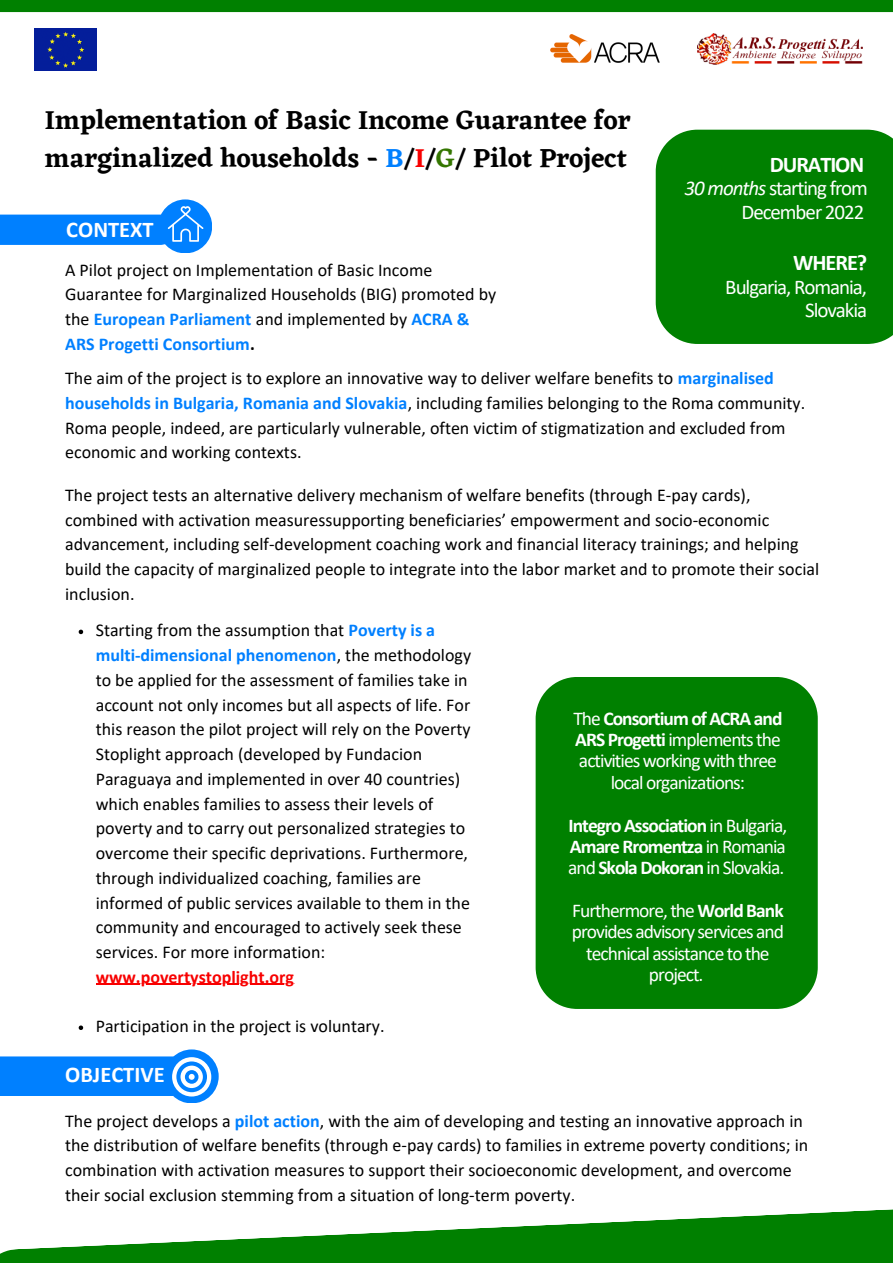
<style>
.page{position:relative;width:893px;height:1264px;background:#fff}
.page>*{position:absolute;margin:0;border:0;box-sizing:border-box;transform-origin:0 0}
.t1{font:600 27px/37px "Eczar";color:#000}
.t2{font:700 22.5px "Calibri";color:#fff}
.t3{font:700 22.5px "Calibri";letter-spacing:-.05em;color:#fff}
.t4{font:21px/23.5px "Calibri";letter-spacing:-.05em;color:#fff;text-align:right}
.t5{font:19.5px/21.3px "Calibri";letter-spacing:-.05em;color:#fff;text-align:center}
.t6{font:700 19.5px/21.3px "Calibri";letter-spacing:-.05em;color:#fff;text-align:justify}
.t7{font:18px/24.8px "Calibri";color:#000}
.s1{color:#0080ff}
.s2{color:#f80000}
.s3{color:#347600}
.s4{font-weight:700;color:#0080ff}
.s5{font-weight:700}
.s6{font-style:italic}
.s7{font-weight:700;color:#f80000}
.s8{font-weight:400}
</style>
<div class="page">
<img style="left:550px;top:34px;width:110px;height:29px">
<img style="left:698px;top:33px;width:164px;height:32px">
<svg style="left:0;top:1209px;width:892px;height:53px;fill:#008000"></svg>
<div style="left:0;top:0;width:892px;height:12px;background:#008000"></div>
<img style="left:34px;top:28px;width:62px;height:42px">
<div style="left:655px;top:130px;width:237px;height:214px;background:#008000"></div>
<div style="left:535px;top:677px;width:282px;height:331px;background:#008000"></div>
<div style="left:158px;top:199px;width:54px;height:54px;background:#0080ff;border-radius:50%"></div>
<svg style="left:0;top:206px;width:203px;height:39px"></svg>
<div style="left:165px;top:1049px;width:54px;height:54px;background:#0080ff;border-radius:50%"></div>
<svg style="left:0;top:1056px;width:211px;height:40px;background:#198cff"></svg>
<svg style="left:79px;top:629px;width:4px;height:5px"></svg>
<hr style="left:96px;top:983px;width:198px;height:2px;background:#f80000">
<svg style="left:79px;top:1025px;width:4px;height:5px"></svg>
<p class="t1" style="left:45px;top:102px;width:587px">Implementation of Basic Income Guarantee for marginalized households - <span class="s1">B</span>/<span class="s2">I</span>/<span class="s3">G</span>/ Pilot Project</p>
<p class="t2" style="left:66px;top:220px;width:89px">CONTEXT</p>
<p class="t7" style="left:65px;top:259px;width:432px">A Pilot project on Implementation of Basic Income Guarantee for Marginalized Households (BIG) promoted by the <span class="s4">European Parliament</span> and implemented by <span class="s4">ACRA &amp; ARS Progetti Consortium</span><span class="s5">.</span></p>
<p class="t3" style="left:769px;top:155px;width:96px">DURATION</p>
<p class="t4" style="left:684px;top:178px;width:185px"><span class="s6">30 months</span> starting from<br>December 2022</p>
<p class="t2" style="left:793px;top:253px;width:75px">WHERE?</p>
<p class="t4" style="left:725px;top:277px;width:143px">Bulgaria, Romania,<br>Slovakia</p>
<p class="t7" style="left:65px;top:367px;width:741px">The aim of the project is to explore an innovative way to deliver welfare benefits to <span class="s4">marginalised households in Bulgaria, Romania and Slovakia</span>, including families belonging to the Roma community.<br>Roma people, indeed, are particularly vulnerable, often victim of stigmatization and excluded from economic and working contexts.</p>
<p class="t7" style="left:65px;top:484px;width:755px">The project tests an alternative delivery mechanism of welfare benefits (through E-pay cards), combined with activation measuressupporting beneficiaries’ empowerment and socio-economic advancement, including self-development coaching work and financial literacy trainings; and helping build the capacity of marginalized people to integrate into the labor market and to promote their social inclusion.</p>
<p class="t7" style="left:96px;top:619px;width:377px">Starting from the assumption that <span class="s4">Poverty is a multi-dimensional phenomenon</span>, the methodology to be applied for the assessment of families take in account not only incomes but all aspects of life. For this reason the pilot project will rely on the Poverty Stoplight approach (developed by Fundacion Paraguaya and implemented in over 40 countries) which enables families to assess their levels of poverty and to carry out personalized strategies to overcome their specific deprivations. Furthermore, through individualized coaching, families are informed of public services available to them in the community and encouraged to actively seek these services. For more information: <span class="s7">www.povertystoplight.org</span></p>
<p class="t7" style="left:96px;top:1015px;width:290px">Participation in the project is voluntary.</p>
<p class="t2" style="left:65px;top:1065px;width:101px">OBJECTIVE</p>
<p class="t5" style="left:573px;top:709px;width:210px">The <span class="s5">Consortium of ACRA and<br>ARS Progetti</span> implements the activities working with three local organizations:</p>
<p class="t6" style="left:568px;top:816px;width:221px">Integro Association <span class="s8">in Bulgaria, </span>Amare Rromentza <span class="s8">in Romania and</span> Skola Dokoran <span class="s8">in Slovakia.</span></p>
<p class="t5" style="left:571px;top:901px;width:214px">Furthermore, the <span class="s5">World Bank </span>provides advisory services and technical assistance to the project.</p>
<p class="t7" style="left:65px;top:1109px;width:744px">The project develops a <span class="s4">pilot action</span>, with the aim of developing and testing an innovative approach in the distribution of welfare benefits (through e-pay cards) to families in extreme poverty conditions; in combination with activation measures to support their socioeconomic development, and overcome their social exclusion stemming from a situation of long-term poverty.</p>
</div>
